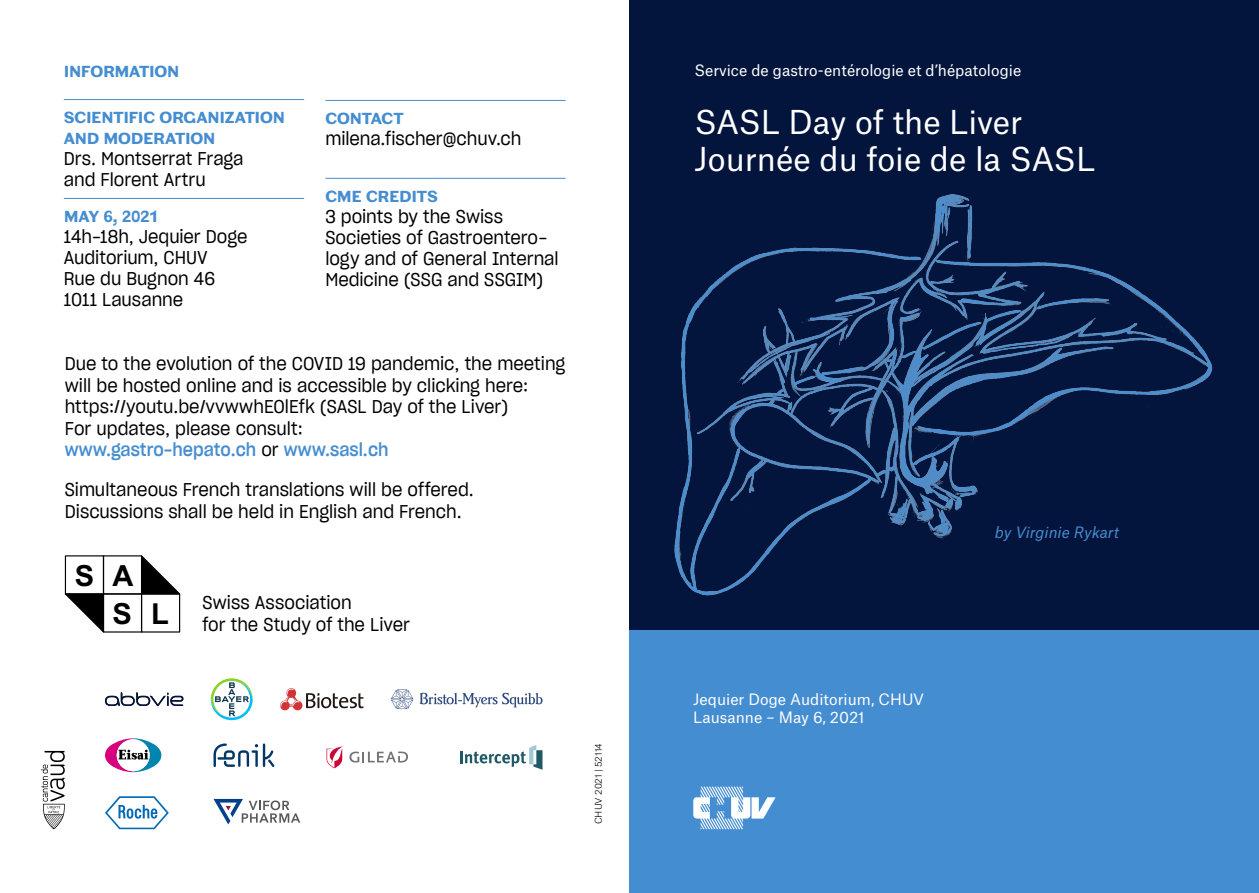
<style>
.page{position:relative;width:1259px;height:893px;background:#fff}
.page>*{position:absolute;margin:0;border:0;box-sizing:border-box;transform-origin:0 0}
.t1{font:31.5px "Atlas Grotesk";color:#fff}
.t2{font:700 29.1px/38.1px "Arial";color:#000}
.programme{font:18px/21px "Sharp Grotesk Book 18";color:#000}
.programme-2{font:900 18px/21px "Ludwig Pro";letter-spacing:-.015em;color:#458dd1}
.t3{font:18px "Sharp Grotesk Medium 18";color:#458dd1}
.programme_sans{font:900 18px "Ludwig Pro";letter-spacing:-.015em;color:#458dd1}
.t4{font:15px "Atlas Grotesk";color:#fff}
.t5{font:italic 15px "Atlas Grotesk";color:#458dd1}
.t6{font:300 9px "Atlas Grotesk";letter-spacing:-.005em;color:#000}
.s1{font-family:"Sharp Grotesk Book 18";font-weight:400;color:#000}
.s2{font-family:"Ludwig Pro";font-weight:900;color:#458dd1}
.s3{font-family:"Sharp Grotesk Book 18";color:#000}
</style>
<div class="page">
<div style="left:629px;top:628px;width:630px;height:265px;background:#458dd1"></div>
<svg style="left:693px;top:787px;width:82px;height:42px"></svg>
<div style="left:629px;top:0;width:630px;height:629px;background:#03153c"></div>
<img style="left:674px;top:194px;width:539px;height:402px">
<svg style="left:41px;top:751px;width:24px;height:78px"></svg>
<svg style="left:213px;top:743px;width:61px;height:24px"></svg>
<svg style="left:105px;top:796px;width:64px;height:33px"></svg>
<svg style="left:213px;top:799px;width:87px;height:25px"></svg>
<svg style="left:460px;top:745px;width:82px;height:25px"></svg>
<svg style="left:105px;top:692px;width:78px;height:14px"></svg>
<svg style="left:211px;top:678px;width:42px;height:42px"></svg>
<svg style="left:280px;top:688px;width:83px;height:22px"></svg>
<svg style="left:326px;top:746px;width:17px;height:22px"></svg>
<svg style="left:349px;top:752px;width:59px;height:10px"></svg>
<svg style="left:391px;top:689px;width:22px;height:20px"></svg>
<svg style="left:420px;top:693px;width:122px;height:14px"></svg>
<svg style="left:105px;top:738px;width:56px;height:34px"></svg>
<hr style="left:64px;top:99px;width:240px;height:1px;background:#458dd1">
<hr style="left:64px;top:198px;width:240px;height:1px;background:#458dd1">
<hr style="left:325px;top:100px;width:241px;height:1px;background:#458dd1">
<hr style="left:325px;top:178px;width:241px;height:1px;background:#458dd1">
<div style="left:65px;top:555px;width:39px;height:39px;border:1px solid #000"></div>
<div style="left:103px;top:555px;width:39px;height:39px;border:1px solid #000"></div>
<div style="left:103px;top:593px;width:39px;height:40px;border:1px solid #000"></div>
<div style="left:141px;top:593px;width:39px;height:40px;border:1px solid #000"></div>
<svg style="left:140px;top:555px;width:41px;height:40px"></svg>
<svg style="left:64px;top:593px;width:41px;height:40px"></svg>
<p class="programme_sans" style="left:64px;top:60px;width:117px">INFORMATION</p>
<p class="programme-2" style="left:64px;top:107px;width:223px">SCIENTIFIC ORGANIZATION<br>AND MODERATION<br><span class="s1">Drs. Montserrat Fraga<br>and Florent Artru</span></p>
<p class="programme" style="left:64px;top:204px;width:185px"><span class="s2">MAY 6, 2021<br></span>14h-18h, Jequier Doge<br>Auditorium, CHUV<br>Rue du Bugnon 46<br>1011 Lausanne</p>
<p class="programme" style="left:325px;top:106px;width:198px"><span class="s2">CONTACT </span>milena.fischer@chuv.ch</p>
<p class="programme" style="left:325px;top:184px;width:235px"><span class="s2">CME CREDITS<br></span>3 points by the Swiss<br>Societies of Gastroentero&shy;logy and of General Internal<br>Medicine (SSG and SSGIM)</p>
<p class="programme" style="left:65px;top:352px;width:502px;line-height:21.6px">Due to the evolution of the COVID 19 pandemic, the meeting will be hosted online and is accessible by clicking here: https://youtu.be/vvwwhEOlEfk (SASL Day of the Liver)</p>
<p class="programme" style="left:65px;top:417px;width:240px">For updates, please consult:</p>
<p class="t3" style="left:65px;top:436px;width:325px">www.gastro-hepato.ch <span class="s3">or</span> www.sasl.ch</p>
<p class="programme" style="left:65px;top:478px;width:410px;line-height:21.6px">Simultaneous French translations will be offered.<br>Discussions shall be held in English and French.</p>
<p class="t2" style="left:112px;top:557px;width:58px;text-indent:-37px">S A<br>S L</p>
<p class="programme" style="left:202px;top:591px;width:209px;line-height:21.6px">Swiss Association<br>for the Study of the Liver</p>
<p class="t6" style="left:591px;top:824px;width:83px;rotate:-90deg">CHUV 2021 | 52114</p>
<p class="t4" style="left:694px;top:58px;width:328px">Service de gastro-entérologie et d’hépatologie</p>
<p class="t1" style="left:694px;top:96px;width:329px">SASL Day of the Liver</p>
<p class="t1" style="left:694px;top:134px;width:402px">Journée du foie de la SASL</p>
<p class="t4" style="left:693px;top:687px;width:232px">Jequier Doge Auditorium, CHUV</p>
<p class="t4" style="left:693px;top:705px;width:173px">Lausanne – May 6, 2021</p>
<p class="t5" style="left:995px;top:520px;width:126px">by Virginie Rykart</p>
</div>
